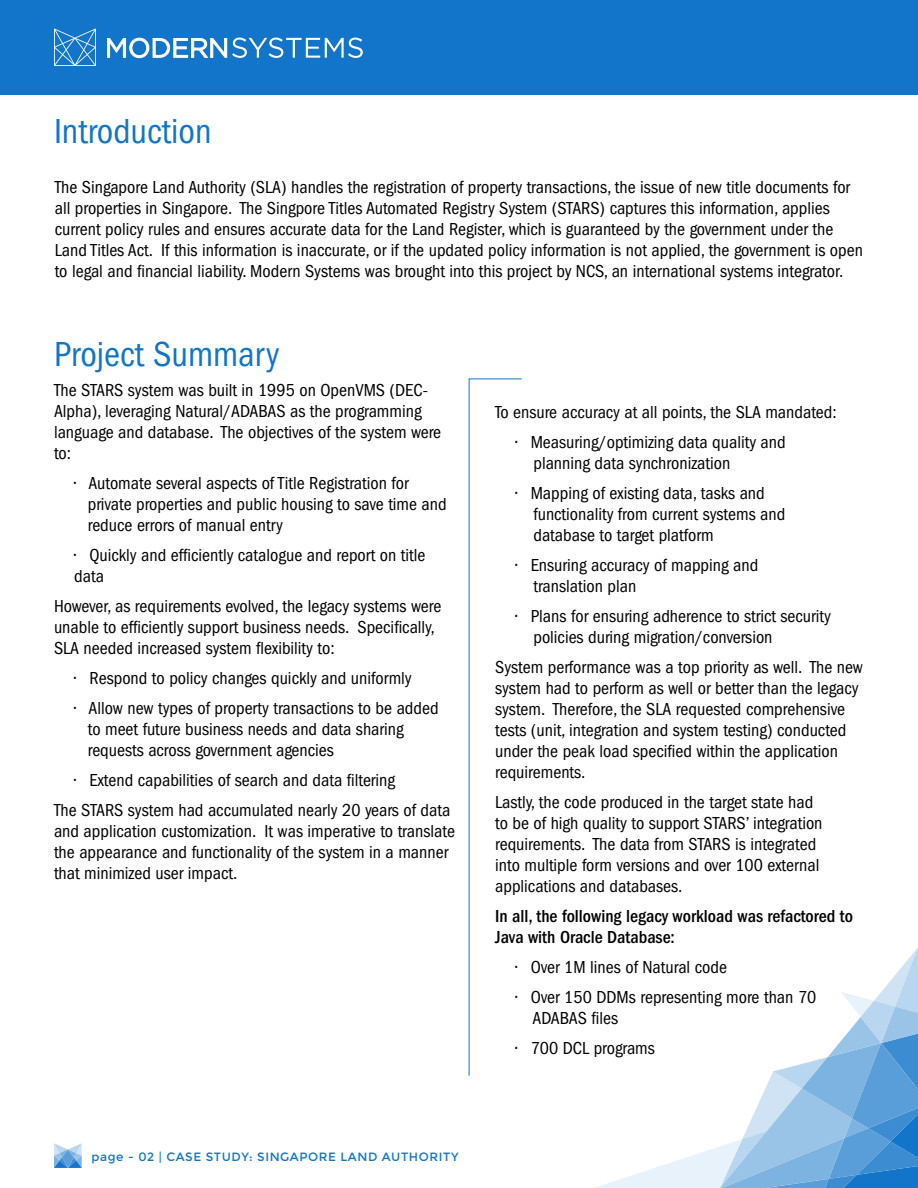
<style>
.page{position:relative;width:918px;height:1188px;background:#fff}
.page>*{position:absolute;margin:0;border:0;box-sizing:border-box;transform-origin:0 0}
.t1{font:condensed 36px "Franklin Gothic";color:#1275c9}
.t2{font:condensed 18px/21px "Franklin Gothic";color:#000}
.t3{font:500 condensed 18px/21px "Franklin Gothic";color:#000}
.t4{font:12px "Montserrat";letter-spacing:.05em;color:#1275c9}
</style>
<div class="page">
<svg style="left:54px;top:1143px;width:28px;height:25px"></svg>
<svg style="left:595px;top:947px;width:323px;height:241px"></svg>
<div style="left:0;top:0;width:918px;height:94px;background:#1275c9"></div>
<svg style="left:54px;top:29px;width:42px;height:37px"></svg>
<svg style="left:107px;top:37px;width:256px;height:22px"></svg>
<svg style="left:468px;top:378px;width:54px;height:698px"></svg>
<h1 class="t1" style="left:54px;top:111px;width:159px">Introduction</h1>
<p class="t2" style="left:55px;top:177px;width:810px">The Singapore Land Authority (SLA) handles the registration of property transactions, the issue of new title documents for all properties in Singapore. The Singpore Titles Automated Registry System (STARS) captures this information, applies current policy rules and ensures accurate data for the Land Register, which is guaranteed by the government under the Land Titles Act. If this information is inaccurate, or if the updated policy information is not applied, the government is open to legal and financial liability. Modern Systems was brought into this project by NCS, an international systems integrator.</p>
<h1 class="t1" style="left:54px;top:334px;width:227px">Project Summary</h1>
<p class="t2" style="left:54px;top:380px;width:389px">The STARS system was built in 1995 on OpenVMS (DEC-Alpha), leveraging Natural/ADABAS as the programming language and database. The objectives of the system were to:</p>
<p class="t2" style="left:88px;top:473px;width:361px;text-indent:-14px">• Automate several aspects of Title Registration for private properties and public housing to save time and reduce errors of manual entry</p>
<p class="t2" style="left:74px;top:545px;width:353px">• Quickly and efficiently catalogue and report on title data</p>
<p class="t2" style="left:54px;top:596px;width:389px">However, as requirements evolved, the legacy systems were unable to efficiently support business needs. Specifically,<br>SLA needed increased system flexibility to:</p>
<p class="t2" style="left:74px;top:668px;width:339px">• Respond to policy changes quickly and uniformly</p>
<p class="t2" style="left:88px;top:698px;width:352px;text-indent:-14px">• Allow new types of property transactions to be added to meet future business needs and data sharing requests across government agencies</p>
<p class="t2" style="left:54px;top:766px;width:398px;line-height:30px;text-indent:20px">• Extend capabilities of search and data filtering<br>The STARS system had accumulated nearly 20 years of data</p>
<p class="t2" style="left:54px;top:821px;width:403px">and application customization. It was imperative to translate the appearance and functionality of the system in a manner that minimized user impact.</p>
<p class="t2" style="left:495px;top:402px;width:343px">To ensure accuracy at all points, the SLA mandated:</p>
<p class="t2" style="left:533px;top:432px;width:254px;text-indent:-18px">• Measuring/optimizing data quality and planning data synchronization</p>
<p class="t2" style="left:533px;top:483px;width:253px;text-indent:-18px">• Mapping of existing data, tasks and functionality from current systems and database to target platform</p>
<p class="t2" style="left:533px;top:555px;width:227px;text-indent:-18px">• Ensuring accuracy of mapping and translation plan</p>
<p class="t2" style="left:533px;top:606px;width:299px;text-indent:-18px">• Plans for ensuring adherence to strict security policies during migration/conversion</p>
<p class="t2" style="left:495px;top:657px;width:369px">System performance was a top priority as well. The new system had to perform as well or better than the legacy system. Therefore, the SLA requested comprehensive tests (unit, integration and system testing) conducted under the peak load specified within the application requirements.</p>
<p class="t2" style="left:495px;top:792px;width:329px">Lastly, the code produced in the target state had to be of high quality to support STARS’ integration requirements. The data from STARS is integrated into multiple form versions and over 100 external applications and databases.</p>
<p class="t3" style="left:495px;top:906px;width:359px">In all, the following legacy workload was refactored to<br>Java with Oracle Database:</p>
<p class="t2" style="left:515px;top:957px;width:213px">• Over 1M lines of Natural code</p>
<p class="t2" style="left:533px;top:987px;width:285px;text-indent:-17px">• Over 150 DDMs representing more than 70<br>ADABAS files</p>
<p class="t2" style="left:515px;top:1038px;width:141px">• 700 DCL programs</p>
<p class="t4" style="left:92px;top:1150px;width:369px">page - 02 | CASE STUDY: SINGAPORE LAND AUTHORITY</p>
</div>
